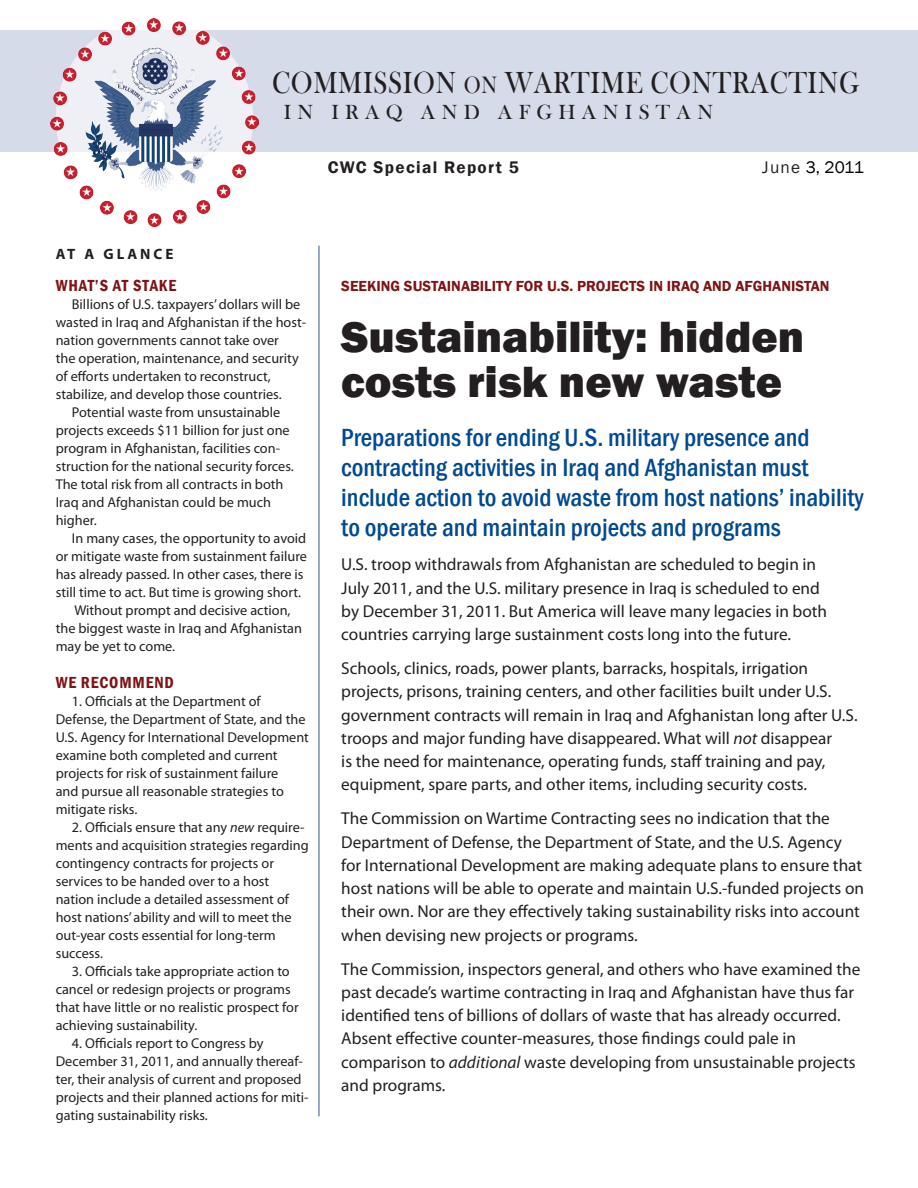
<style>
.page{position:relative;width:918px;height:1188px;background:#fff}
.page>*{position:absolute;margin:0;border:0;box-sizing:border-box;transform-origin:0 0}
.Heading_1{font:800 45px/45px "Franklin Gothic";color:#231f20}
.Banner_name{font:31.35px "Bask Old Face";letter-spacing:.025em;color:#231f20;scale:.86 1}
.Heading_2{font:500 condensed 25.5px/30px "Franklin Gothic";color:#014990}
.Banner_name_2{font:21px "Bask Old Face";letter-spacing:.3em;color:#231f20}
.t1{font:17.25px/23.2px "Myriad Pro";color:#231f20}
.t2{font:600 17.25px "Franklin Gothic";letter-spacing:.075em;color:#231f20}
.t3{font:17.25px "Franklin Gothic";letter-spacing:.035em;color:#000}
.Summary_heading_1{font:600 condensed 16.5px "Franklin Gothic";letter-spacing:.05em;color:#7f1315}
.Report_number{font:600 15px "Franklin Gothic";color:#7f1315}
.Summary_heading_2{font:700 15px "Myriad Pro";letter-spacing:.2em;color:#231f20}
.Summary_text{font:14.25px/18px "Myriad Pro";color:#231f20}
.s1{font-size:24.3px}
.s2{color:#231f20}
.s3{font-style:italic}
</style>
<div class="page">
<div style="left:0;top:31px;width:918px;height:121px;background:#d5dbe9"></div>
<img style="left:51px;top:18px;width:207px;height:208px">
<hr style="left:318px;top:246px;width:2px;height:870px;background:#788bbc">
<p class="Banner_name" style="left:272px;top:66px;width:684px">COMMISSION <span class="s1">ON</span> WARTIME CONTRACTING</p>
<p class="Banner_name_2" style="left:284px;top:100px;width:431px">IN IRAQ AND AFGHANISTAN</p>
<p class="t2" style="left:328px;top:157px;width:193px">CWC Special Report 5</p>
<p class="t3" style="left:762px;top:157px;width:103px"><span class="s2">June</span> 3, 2011</p>
<p class="Summary_heading_2" style="left:56px;top:244px;width:119px">AT A GLANCE</p>
<p class="Summary_heading_1" style="left:56px;top:274px;width:122px">WHAT’S AT STAKE</p>
<p class="Summary_text" style="left:56px;top:295px;width:252px;text-indent:16px">Billions of U.S. taxpayers’ dollars will be wasted in Iraq and Afghanistan if the host&shy;nation governments cannot take over<br>the operation, maintenance, and security of efforts undertaken to reconstruct, stabilize, and develop those countries.</p>
<p class="Summary_text" style="left:56px;top:403px;width:240px;text-indent:16px">Potential waste from unsustainable projects exceeds $11 billion for just one program in Afghanistan, facilities con&shy;struction for the national security forces.<br>The total risk from all contracts in both Iraq and Afghanistan could be much higher.</p>
<p class="Summary_text" style="left:56px;top:529px;width:253px;text-indent:16px">In many cases, the opportunity to avoid or mitigate waste from sustainment failure has already passed. In other cases, there is still time to act. But time is growing short.</p>
<p class="Summary_text" style="left:56px;top:601px;width:248px;text-indent:19px">Without prompt and decisive action, the biggest waste in Iraq and Afghanistan may be yet to come.</p>
<p class="Summary_heading_1" style="left:56px;top:671px;width:120px">WE RECOMMEND</p>
<p class="Summary_text" style="left:56px;top:692px;width:255px;text-indent:16px">1. Officials at the Department of Defense, the Department of State, and the U.S. Agency for International Development examine both completed and current projects for risk of sustainment failure<br>and pursue all reasonable strategies to mitigate risks.</p>
<p class="Summary_text" style="left:56px;top:818px;width:255px;text-indent:16px">2. Officials ensure that any <span class="s3">new</span> require&shy;ments and acquisition strategies regarding contingency contracts for projects or services to be handed over to a host nation include a detailed assessment of host nations’ ability and will to meet the out-year costs essential for long-term success.</p>
<p class="Summary_text" style="left:56px;top:962px;width:245px;text-indent:16px">3. Officials take appropriate action to cancel or redesign projects or programs that have little or no realistic prospect for achieving sustainability.</p>
<p class="Summary_text" style="left:56px;top:1034px;width:254px;text-indent:16px">4. Officials report to Congress by December 31, 2011, and annually thereaf&shy;ter, their analysis of current and proposed projects and their planned actions for miti&shy;gating sustainability risks.</p>
<p class="Report_number" style="left:341px;top:276px;width:490px">SEEKING SUSTAINABILITY FOR U.S. PROJECTS IN IRAQ AND AFGHANISTAN</p>
<p class="Heading_1" style="left:341px;top:314px;width:464px">Sustainability: hidden costs risk new waste</p>
<p class="Heading_2" style="left:341px;top:423px;width:524px">Preparations for ending U.S. military presence and contracting activities in Iraq and Afghanistan must include action to avoid waste from host nations’ inability to operate and maintain projects and programs</p>
<p class="t1" style="left:341px;top:553px;width:487px">U.S. troop withdrawals from Afghanistan are scheduled to begin in July 2011, and the U.S. military presence in Iraq is scheduled to end by December 31, 2011. But America will leave many legacies in both countries carrying large sustainment costs long into the future.</p>
<p class="t1" style="left:341px;top:656px;width:518px">Schools, clinics, roads, power plants, barracks, hospitals, irrigation projects, prisons, training centers, and other facilities built under U.S. government contracts will remain in Iraq and Afghanistan long after U.S. troops and major funding have disappeared. What will <span class="s3">not</span> disappear<br>is the need for maintenance, operating funds, staff training and pay, equipment, spare parts, and other items, including security costs.</p>
<p class="t1" style="left:341px;top:807px;width:524px">The Commission on Wartime Contracting sees no indication that the Department of Defense, the Department of State, and the U.S. Agency for International Development are making adequate plans to ensure that host nations will be able to operate and maintain U.S.-funded projects on their own. Nor are they effectively taking sustainability risks into account when devising new projects or programs.</p>
<p class="t1" style="left:341px;top:957px;width:521px">The Commission, inspectors general, and others who have examined the past decade’s wartime contracting in Iraq and Afghanistan have thus far identified tens of billions of dollars of waste that has already occurred.<br>Absent effective counter-measures, those findings could pale in comparison to <span class="s3">additional</span> waste developing from unsustainable projects and programs.</p>
</div>
